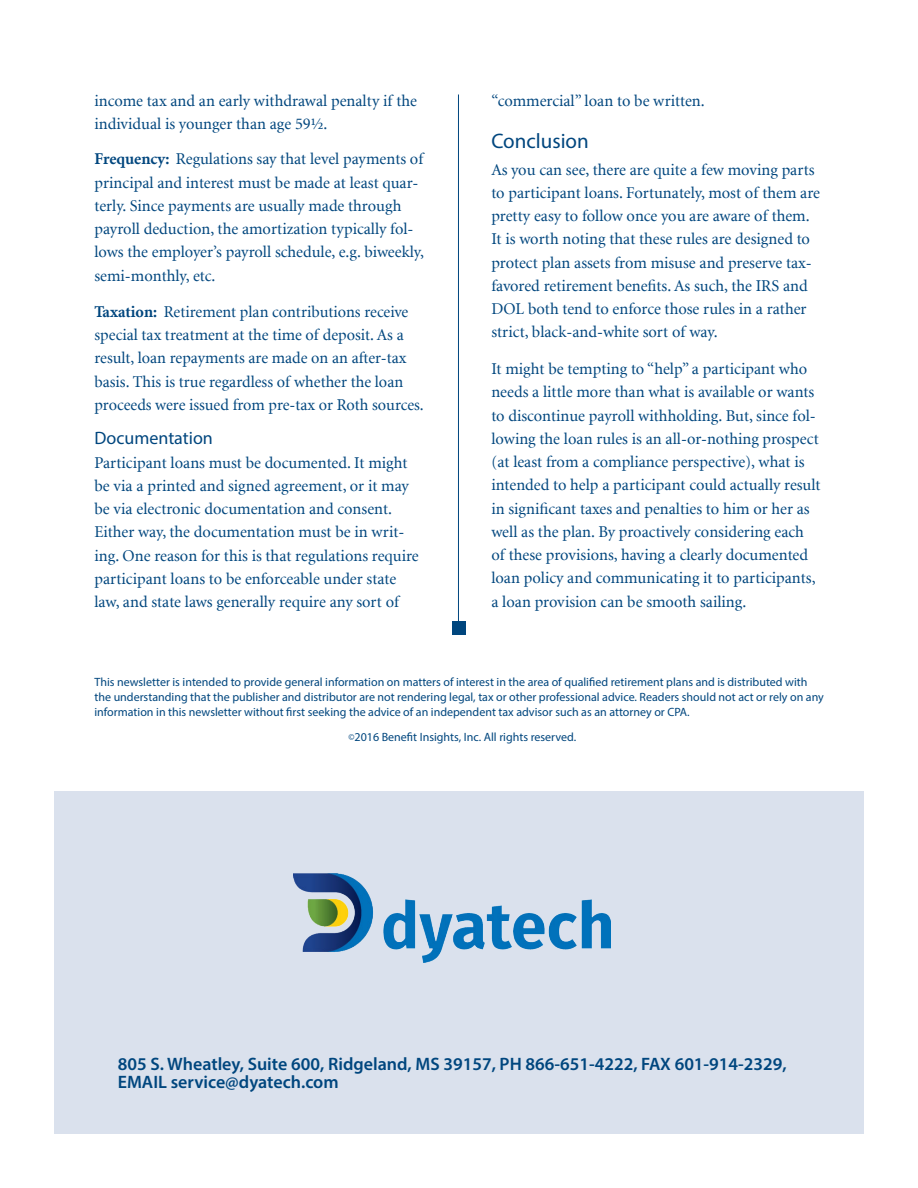
<style>
.page{position:relative;width:918px;height:1188px;background:#fff}
.page>*{position:absolute;margin:0;border:0;box-sizing:border-box;transform-origin:0 0}
.subhead{font:21px "Myriad Pro";color:#00467e}
.t1{font:600 18px/18px "Myriad Pro";color:#00467e}
.subhead_2{font:18px "Myriad Pro";color:#00467e}
.body{font:16.35px/23.2px "Minion";color:#00467e}
.t2{font:12px/15px "Myriad Pro";color:#00467e}
.s1{font-weight:700}
.s2{font-size:9px}
</style>
<div class="page">
<hr style="left:458px;top:94px;width:1px;height:538px;background:#00467e">
<div style="left:452px;top:622px;width:13px;height:13px;background:#00467e"></div>
<div style="left:54px;top:792px;width:810px;height:342px;background:#dae1ed"></div>
<img style="left:293px;top:874px;width:318px;height:88px">
<p class="body" style="left:94px;top:90px;width:324px">income tax and an early withdrawal penalty if the individual is younger than age 59½.</p>
<p class="body" style="left:94px;top:148px;width:331px"><span class="s1">Frequency:</span> Regulations say that level payments of principal and interest must be made at least quar&shy;terly. Since payments are usually made through payroll deduction, the amortization typically fol&shy;lows the employer’s payroll schedule, e.g. biweekly, semi-monthly, etc.</p>
<p class="body" style="left:94px;top:301px;width:331px"><span class="s1">Taxation:</span> Retirement plan contributions receive special tax treatment at the time of deposit. As a result, loan repayments are made on an after-tax basis. This is true regardless of whether the loan proceeds were issued from pre-tax or Roth sources.</p>
<p class="subhead_2" style="left:94px;top:427px;width:120px">Documentation</p>
<p class="body" style="left:94px;top:451px;width:326px">Participant loans must be documented. It might be via a printed and signed agreement, or it may be via electronic documentation and consent.<br>Either way, the documentation must be in writ&shy;ing. One reason for this is that regulations require participant loans to be enforceable under state law, and state laws generally require any sort of</p>
<p class="body" style="left:491px;top:90px;width:215px">“commercial” loan to be written.</p>
<p class="subhead" style="left:491px;top:128px;width:99px">Conclusion</p>
<p class="body" style="left:491px;top:158px;width:330px">As you can see, there are quite a few moving parts to participant loans. Fortunately, most of them are pretty easy to follow once you are aware of them.<br>It is worth noting that these rules are designed to protect plan assets from misuse and preserve tax&shy;favored retirement benefits. As such, the IRS and DOL both tend to enforce those rules in a rather strict, black-and-white sort of way.</p>
<p class="body" style="left:491px;top:358px;width:331px">It might be tempting to “help” a participant who needs a little more than what is available or wants to discontinue payroll withholding. But, since fol&shy;lowing the loan rules is an all-or-nothing prospect (at least from a compliance perspective), what is intended to help a participant could actually result in significant taxes and penalties to him or her as well as the plan. By proactively considering each of these provisions, having a clearly documented loan policy and communicating it to participants, a loan provision can be smooth sailing.</p>
<p class="t2" style="left:94px;top:674px;width:731px">This newsletter is intended to provide general information on matters of interest in the area of qualified retirement plans and is distributed with the understanding that the publisher and distributor are not rendering legal, tax or other professional advice. Readers should not act or rely on any information in this newsletter without first seeking the advice of an independent tax advisor such as an attorney or CPA.</p>
<p class="t2" style="left:348px;top:729px;width:229px"><span class="s2">©</span>2016 Benefit Insights, Inc. All rights reserved.</p>
<p class="t1" style="left:118px;top:1054px;width:670px">805 S. Wheatley, Suite 600, Ridgeland, MS 39157, PH 866-651-4222, FAX 601-914-2329,<br>EMAIL service@dyatech.com</p>
</div>
